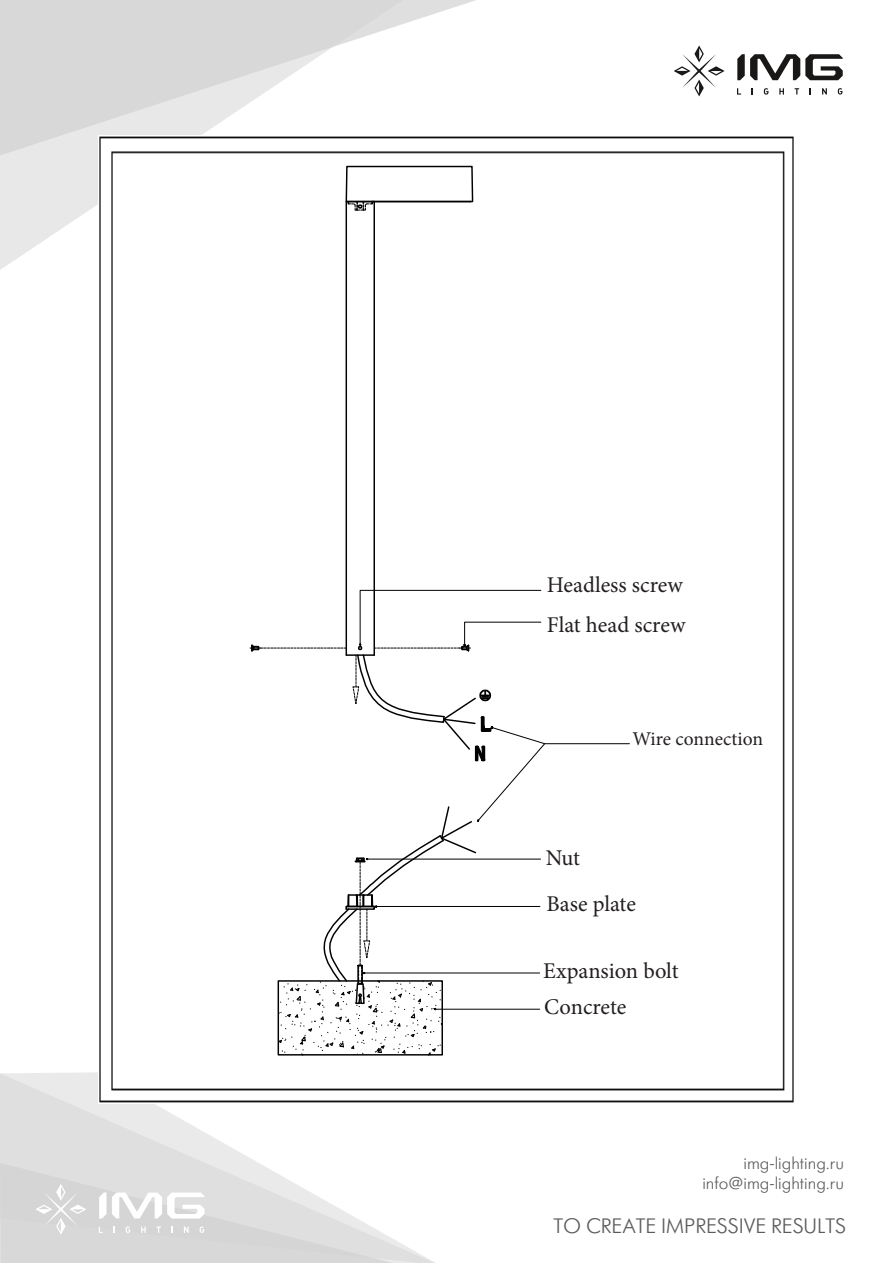
<style>
.page{position:relative;width:893px;height:1263px;background:#fff}
.page>*{position:absolute;margin:0;border:0;box-sizing:border-box;transform-origin:0 0}
.t1{font:22.5px "Minion Pro";color:#231f20}
.t2{font:20.85px "Futura Futuris Light C";color:#5b5b5b}
.t3{font:19.5px "Minion Pro";color:#231f20}
.t4{font:16.95px/20.4px "Futura Futuris Light C";color:#5b5b5b;text-align:right}
</style>
<div class="page">
<svg style="left:0;top:0;width:476px;height:270px"></svg>
<svg style="left:0;top:1073px;width:435px;height:190px"></svg>
<svg style="left:0;top:1163px;width:401px;height:100px"></svg>
<svg style="left:674px;top:45px;width:51px;height:51px"></svg>
<svg style="left:737px;top:88px;width:4px;height:7px"></svg>
<svg style="left:764px;top:88px;width:4px;height:7px"></svg>
<svg style="left:779px;top:88px;width:5px;height:7px"></svg>
<svg style="left:795px;top:88px;width:4px;height:7px"></svg>
<svg style="left:822px;top:88px;width:5px;height:7px"></svg>
<svg style="left:838px;top:88px;width:4px;height:7px"></svg>
<svg style="left:737px;top:54px;width:106px;height:26px"></svg>
<img style="left:99px;top:136px;width:695px;height:967px">
<svg style="left:345px;top:165px;width:129px;height:46px"></svg>
<div style="left:346px;top:201px;width:29px;height:455px;border:1px solid #000"></div>
<svg style="left:250px;top:590px;width:380px;height:466px"></svg>
<p class="t1" style="left:547px;top:569px;width:138px">Headless screw</p>
<p class="t1" style="left:547px;top:609px;width:140px">Flat head screw</p>
<p class="t3" style="left:632px;top:726px;width:132px">Wire connection</p>
<p class="t1" style="left:546px;top:842px;width:36px">Nut</p>
<p class="t1" style="left:546px;top:889px;width:91px">Base plate</p>
<p class="t1" style="left:543px;top:956px;width:137px">Expansion bolt</p>
<p class="t1" style="left:544px;top:992px;width:84px">Concrete</p>
<p class="t4" style="left:702px;top:1153px;width:143px">img-lighting.ru info@img-lighting.ru</p>
<p class="t2" style="left:554px;top:1215px;width:294px">TO CREATE IMPRESSIVE RESULTS</p>
</div>
